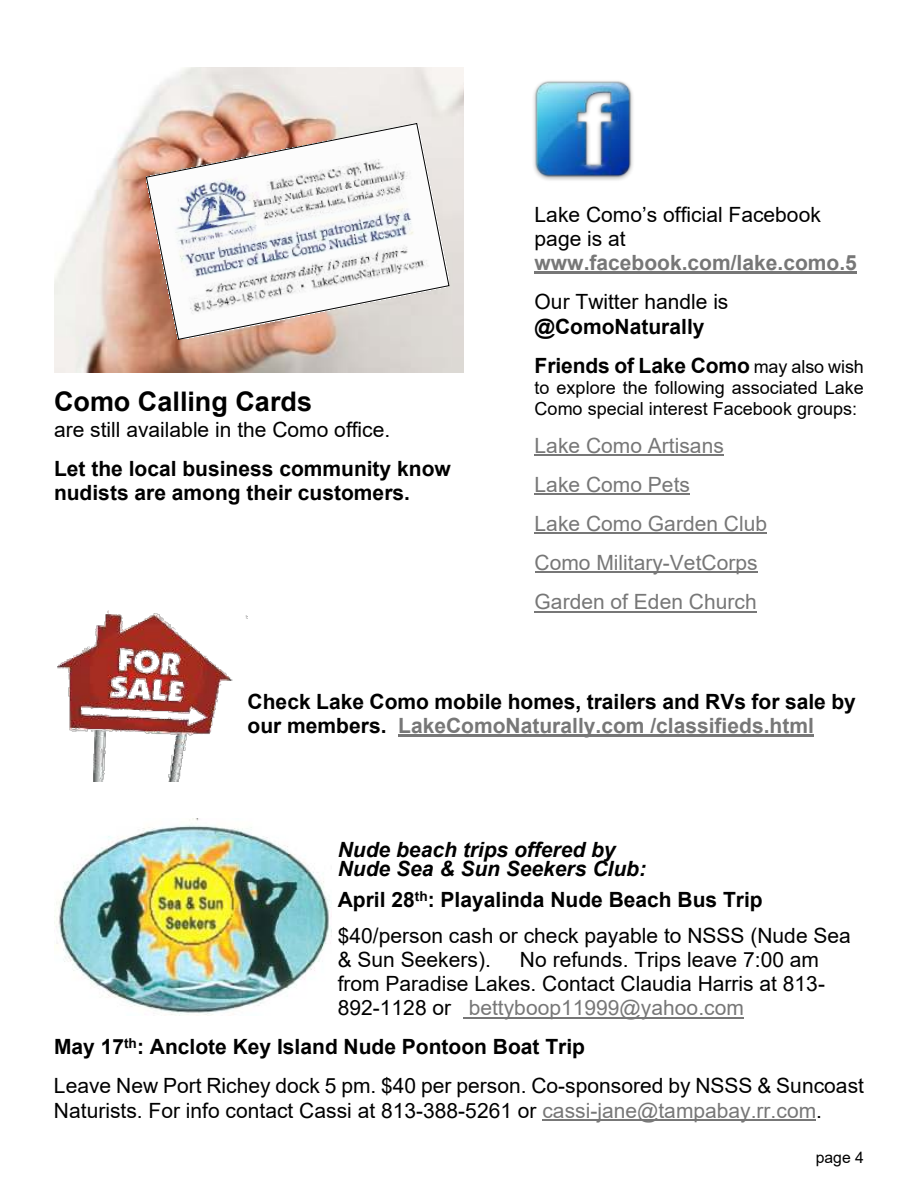
<style>
.page{position:relative;width:918px;height:1188px;background:#fff}
.page>*{position:absolute;margin:0;border:0;box-sizing:border-box;transform-origin:0 0}
.t1{font:700 27px "Arial";color:#000}
.t2{font:21px/24.2px "Arial";color:#000}
.t3{font:700 21px/24.2px "Arial";color:#000}
.t4{font:21px/39.2px "Arial";color:#777}
.t5{font:italic 700 21px/19.5px "Arial";color:#000}
.t6{font:700 21px "Arial";color:#777}
.t7{font:18px/20.7px "Arial";color:#000}
.t8{font:15.75px "Arial";color:#000}
.s1{font-weight:400;font-size:18px}
.s2{color:#777}
.s3{font-weight:700}
</style>
<div class="page">
<hr style="left:463px;top:1017px;width:281px;height:1px;background:#777">
<hr style="left:542px;top:1119px;width:274px;height:2px;background:#777">
<img style="left:54px;top:818px;width:277px;height:198px">
<img style="left:54px;top:68px;width:409px;height:304px">
<svg style="left:145px;top:123px;width:305px;height:217px"></svg>
<hr style="left:535px;top:271px;width:322px;height:3px;background:#777">
<hr style="left:535px;top:454px;width:189px;height:2px;background:#777">
<hr style="left:535px;top:494px;width:155px;height:1px;background:#777">
<hr style="left:535px;top:533px;width:232px;height:1px;background:#777">
<hr style="left:535px;top:572px;width:223px;height:1px;background:#777">
<hr style="left:535px;top:611px;width:222px;height:1px;background:#777">
<img style="left:533px;top:81px;width:100px;height:99px">
<img style="left:57px;top:610px;width:191px;height:172px">
<hr style="left:398px;top:734px;width:416px;height:2px;background:#777">
<p class="t1" style="left:54px;top:392px;width:260px">Como Calling Cards</p>
<p class="t2" style="left:54px;top:419px;width:338px">are still available in the Como office.</p>
<p class="t3" style="left:54px;top:459px;width:398px">Let the local business community know nudists are among their customers.</p>
<p class="t2" style="left:535px;top:205px;width:288px">Lake Como’s official Facebook page is at</p>
<p class="t6" style="left:535px;top:255px;width:324px">www.facebook.com/lake.como.5</p>
<p class="t2" style="left:535px;top:292px;width:195px">Our Twitter handle is</p>
<p class="t3" style="left:535px;top:309px;width:331px;line-height:39.2px">@ComoNaturally<br>Friends of Lake Como <span class="s1">may also wish</span></p>
<p class="t7" style="left:535px;top:379px;width:331px">to explore the following associated Lake<br>Como special interest Facebook groups:</p>
<p class="t4" style="left:535px;top:428px;width:234px">Lake Como Artisans<br>Lake Como Pets<br>Lake Como Garden Club<br>Como Military-VetCorps<br>Garden of Eden Church</p>
<p class="t3" style="left:248px;top:691px;width:610px">Check Lake Como mobile homes, trailers and RVs for sale by our members. <span class="s2">LakeComoNaturally.com /classifieds.html</span></p>
<p class="t5" style="left:338px;top:842px;width:310px">Nude beach trips offered by<br>Nude Sea &amp; Sun Seekers Club:</p>
<p class="t2" style="left:338px;top:884px;width:515px;line-height:36px"><span class="s3">April 28</span><sup>th</sup><span class="s3">: Playalinda Nude Beach Bus Trip </span>$40/person cash or check payable to NSSS (Nude Sea</p>
<p class="t2" style="left:338px;top:950px;width:155px">&amp; Sun Seekers).</p>
<p class="t2" style="left:338px;top:950px;width:489px;text-indent:182px">No refunds. Trips leave 7:00 am from Paradise Lakes. Contact Claudia Harris at 813-<br>892-1128 or <span class="s2">bettyboop11999@yahoo.com</span></p>
<p class="t2" style="left:54px;top:1029px;width:812px;line-height:39.2px"><span class="s3">May 17</span><sup>th</sup><span class="s3">: Anclote Key Island Nude Pontoon Boat Trip<br></span>Leave New Port Richey dock 5 pm. $40 per person. Co-sponsored by NSSS &amp; Suncoast</p>
<p class="t2" style="left:54px;top:1100px;width:770px">Naturists. For info contact Cassi at 813-388-5261 or <span class="s2">cassi-jane@tampabay.rr.com</span>.</p>
<p class="t8" style="left:816px;top:1151px;width:50px">page 4</p>
</div>
